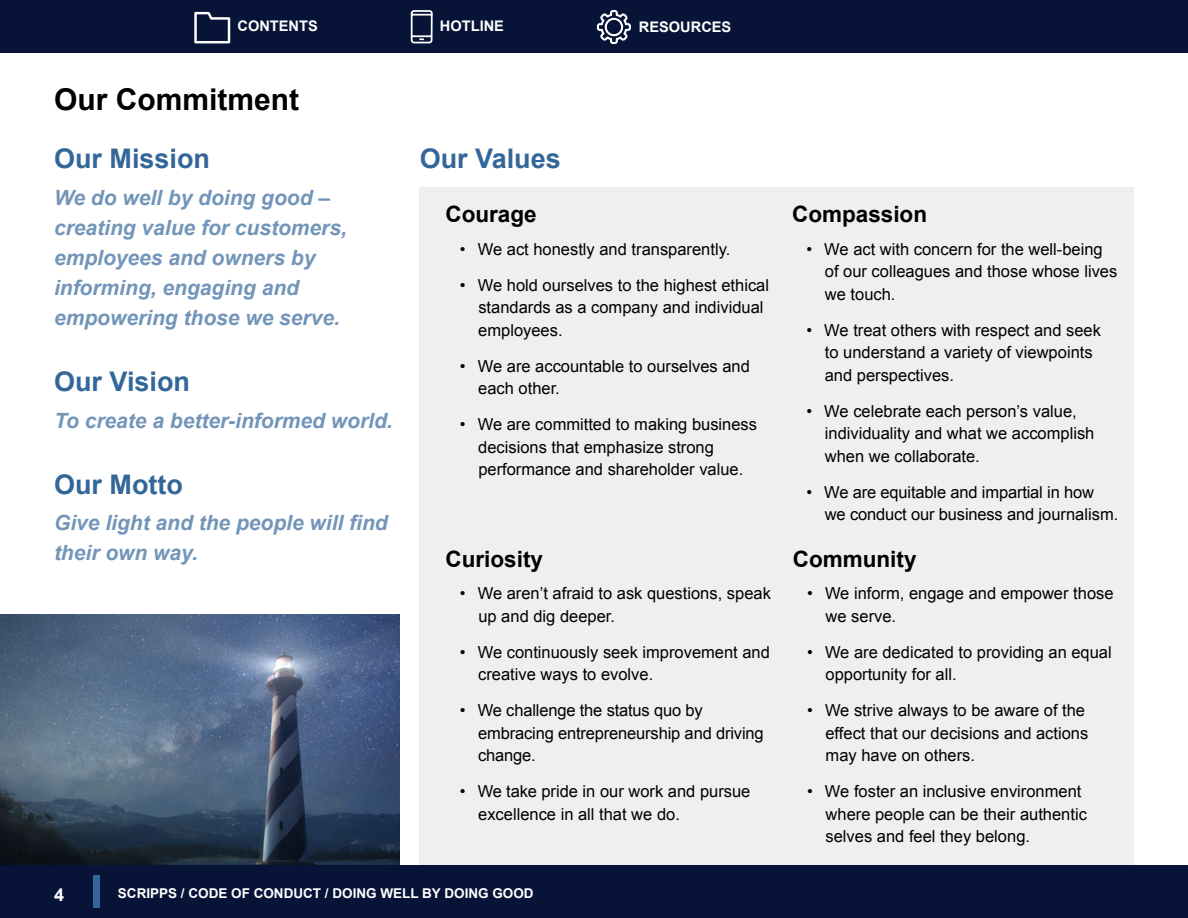
<style>
.page{position:relative;width:1188px;height:918px;background:#fff}
.page>*{position:absolute;margin:0;border:0;box-sizing:border-box;transform-origin:0 0}
.t1{font:700 30px "Arial";color:#000}
.t2{font:700 27px "Arial";color:#369}
.t3{font:700 22.5px "Arial";color:#000}
.t4{font:italic 700 21px/30px "Arial";color:#7295b9}
.t5{font:700 18px "Arial";color:#fff}
.t6{font:16.5px/22.5px "Arial";color:#000}
.t7{font:700 14.55px "Arial";color:#fff}
.t8{font:700 13.5px "Arial";color:#fff}
</style>
<div class="page">
<div style="left:420px;top:187px;width:714px;height:679px;background:#efefef"></div>
<img style="left:0;top:614px;width:400px;height:252px">
<div style="left:0;top:0;width:1188px;height:53px;background:#071437"></div>
<div style="left:0;top:866px;width:1188px;height:52px;background:#071437"></div>
<svg style="left:194px;top:11px;width:37px;height:33px"></svg>
<svg style="left:410px;top:10px;width:23px;height:34px"></svg>
<div style="left:93px;top:875px;width:7px;height:33px;background:#369"></div>
<svg style="left:597px;top:10px;width:34px;height:34px"></svg>
<p class="t7" style="left:238px;top:17px;width:82px">CONTENTS</p>
<p class="t7" style="left:440px;top:17px;width:66px">HOTLINE</p>
<p class="t7" style="left:639px;top:17px;width:94px">RESOURCES</p>
<h1 class="t1" style="left:54px;top:79px;width:247px">Our Commitment</h1>
<h2 class="t2" style="left:54px;top:141px;width:158px">Our Mission</h2>
<p class="t4" style="left:54px;top:183px;width:294px">We do well by doing good – creating value for customers, employees and owners by informing, engaging and empowering those we serve.</p>
<h2 class="t2" style="left:54px;top:364px;width:138px">Our Vision</h2>
<p class="t4" style="left:54px;top:406px;width:340px">To create a better-informed world.</p>
<h2 class="t2" style="left:54px;top:466px;width:130px">Our Motto</h2>
<p class="t4" style="left:54px;top:509px;width:335px">Give light and the people will find their own way.</p>
<h2 class="t2" style="left:420px;top:141px;width:143px">Our Values</h2>
<h3 class="t3" style="left:446px;top:200px;width:93px">Courage</h3>
<p class="t6" style="left:460px;top:238px;width:272px">• We act honestly and transparently.</p>
<p class="t6" style="left:478px;top:274px;width:292px;text-indent:-18px">• We hold ourselves to the highest ethical standards as a company and individual employees.</p>
<p class="t6" style="left:478px;top:355px;width:273px;text-indent:-18px">• We are accountable to ourselves and each other.</p>
<p class="t6" style="left:478px;top:413px;width:280px;text-indent:-18px">• We are committed to making business decisions that emphasize strong performance and shareholder value.</p>
<h3 class="t3" style="left:792px;top:200px;width:137px">Compassion</h3>
<p class="t6" style="left:825px;top:238px;width:294px;text-indent:-18px">• We act with concern for the well-being of our colleagues and those whose lives we touch.</p>
<p class="t6" style="left:825px;top:319px;width:278px;text-indent:-18px">• We treat others with respect and seek to understand a variety of viewpoints and perspectives.</p>
<p class="t6" style="left:825px;top:400px;width:271px;text-indent:-18px">• We celebrate each person’s value, individuality and what we accomplish when we collaborate.</p>
<p class="t6" style="left:825px;top:481px;width:295px;text-indent:-19px">• We are equitable and impartial in how we conduct our business and journalism.</p>
<h3 class="t3" style="left:446px;top:544px;width:99px">Curiosity</h3>
<h3 class="t3" style="left:793px;top:544px;width:125px">Community</h3>
<p class="t6" style="left:478px;top:582px;width:294px;text-indent:-19px">• We aren’t afraid to ask questions, speak up and dig deeper.</p>
<p class="t6" style="left:478px;top:641px;width:293px;text-indent:-18px">• We continuously seek improvement and creative ways to evolve.</p>
<p class="t6" style="left:478px;top:699px;width:287px;text-indent:-18px">• We challenge the status quo by embracing entrepreneurship and driving change.</p>
<p class="t6" style="left:478px;top:780px;width:274px;text-indent:-18px">• We take pride in our work and pursue excellence in all that we do.</p>
<p class="t6" style="left:826px;top:582px;width:289px;text-indent:-19px">• We inform, engage and empower those we serve.</p>
<p class="t6" style="left:826px;top:641px;width:288px;text-indent:-18px">• We are dedicated to providing an equal opportunity for all.</p>
<p class="t6" style="left:825px;top:699px;width:264px;text-indent:-18px">• We strive always to be aware of the effect that our decisions and actions may have on others.</p>
<p class="t6" style="left:826px;top:780px;width:263px;text-indent:-18px">• We foster an inclusive environment where people can be their authentic selves and feel they belong.</p>
<p class="t5" style="left:54px;top:883px;width:12px">4</p>
<p class="t8" style="left:118px;top:884px;width:417px">SCRIPPS / CODE OF CONDUCT / DOING WELL BY DOING GOOD</p>
</div>
